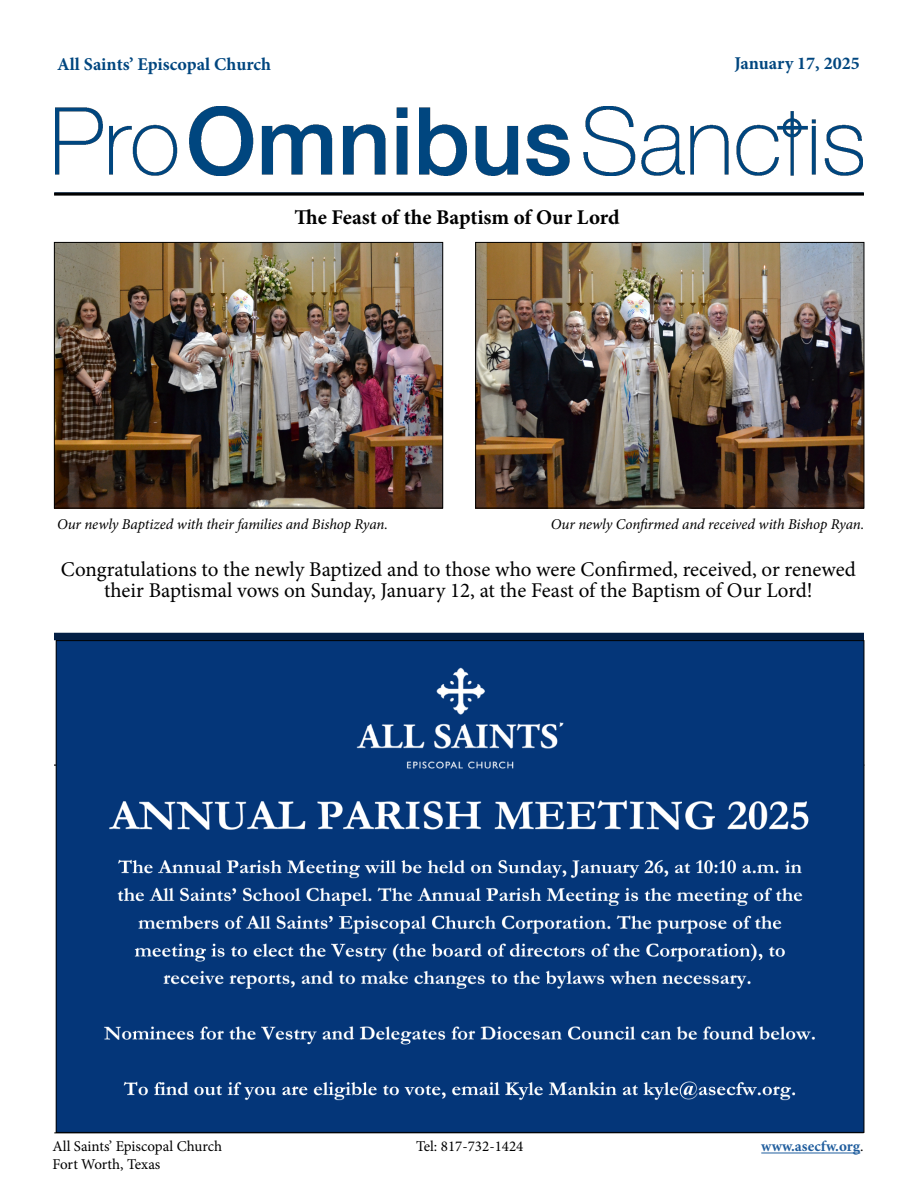
<style>
.page{position:relative;width:918px;height:1188px;background:#fff}
.page>*{position:absolute;margin:0;border:0;box-sizing:border-box;transform-origin:0 0}
.t1{font:21px/21px "Minion Pro";letter-spacing:-.005em;color:#000;text-align:center}
.t2{font:700 21px "Minion Pro";letter-spacing:-.005em;color:#000}
.t3{font:700 18px "Minion Pro";color:#00467f}
.t4{font:italic 15px "Minion Pro";letter-spacing:-.005em;color:#000}
.t5{font:15px/18px "Minion Pro";color:#000}
.t6{font:700 15px "Minion Pro";letter-spacing:.01em;color:#215e9e}
.s1{font-weight:400;color:#000}
</style>
<div class="page">
<hr style="left:54px;top:1132px;width:810px;height:1px;background:#000">
<hr style="left:761px;top:1153px;width:99px;height:1px;background:#215e9e">
<hr style="left:54px;top:192px;width:810px;height:2px;background:#036">
<img style="left:56px;top:106px;width:807px;height:70px">
<div style="left:54px;top:633px;width:810px;height:7px;background:#031f45"></div>
<hr style="left:54px;top:193px;width:810px;height:3px;background:#000">
<img style="left:56px;top:244px;width:385px;height:262px">
<div style="left:54px;top:242px;width:389px;height:266px;border:1px solid #000"></div>
<hr style="left:54px;top:765px;width:810px;height:1px;background:#000">
<img style="left:477px;top:244px;width:385px;height:262px">
<div style="left:475px;top:242px;width:389px;height:266px;border:1px solid #000"></div>
<img style="left:58px;top:642px;width:804px;height:489px">
<p class="t3" style="left:57px;top:52px;width:215px">All Saints’ Episcopal Church</p>
<p class="t3" style="left:734px;top:50px;width:127px">January 17, 2025</p>
<p class="t2" style="left:294px;top:203px;width:327px">The Feast of the Baptism of Our Lord</p>
<p class="t4" style="left:57px;top:514px;width:333px">Our newly Baptized with their families and Bishop Ryan.</p>
<p class="t4" style="left:551px;top:514px;width:315px">Our newly Confirmed and received with Bishop Ryan.</p>
<p class="t1" style="left:61px;top:559px;width:797px">Congratulations to the newly Baptized and to those who were Confirmed, received, or renewed their Baptismal vows on Sunday, January 12, at the Feast of the Baptism of Our Lord!</p>
<p class="t5" style="left:52px;top:1138px;width:171px">All Saints’ Episcopal Church<br>Fort Worth, Texas</p>
<p class="t5" style="left:416px;top:1138px;width:109px">Tel: 817-732-1424</p>
<p class="t6" style="left:761px;top:1136px;width:104px">www.asecfw.org<span class="s1">.</span></p>
</div>
